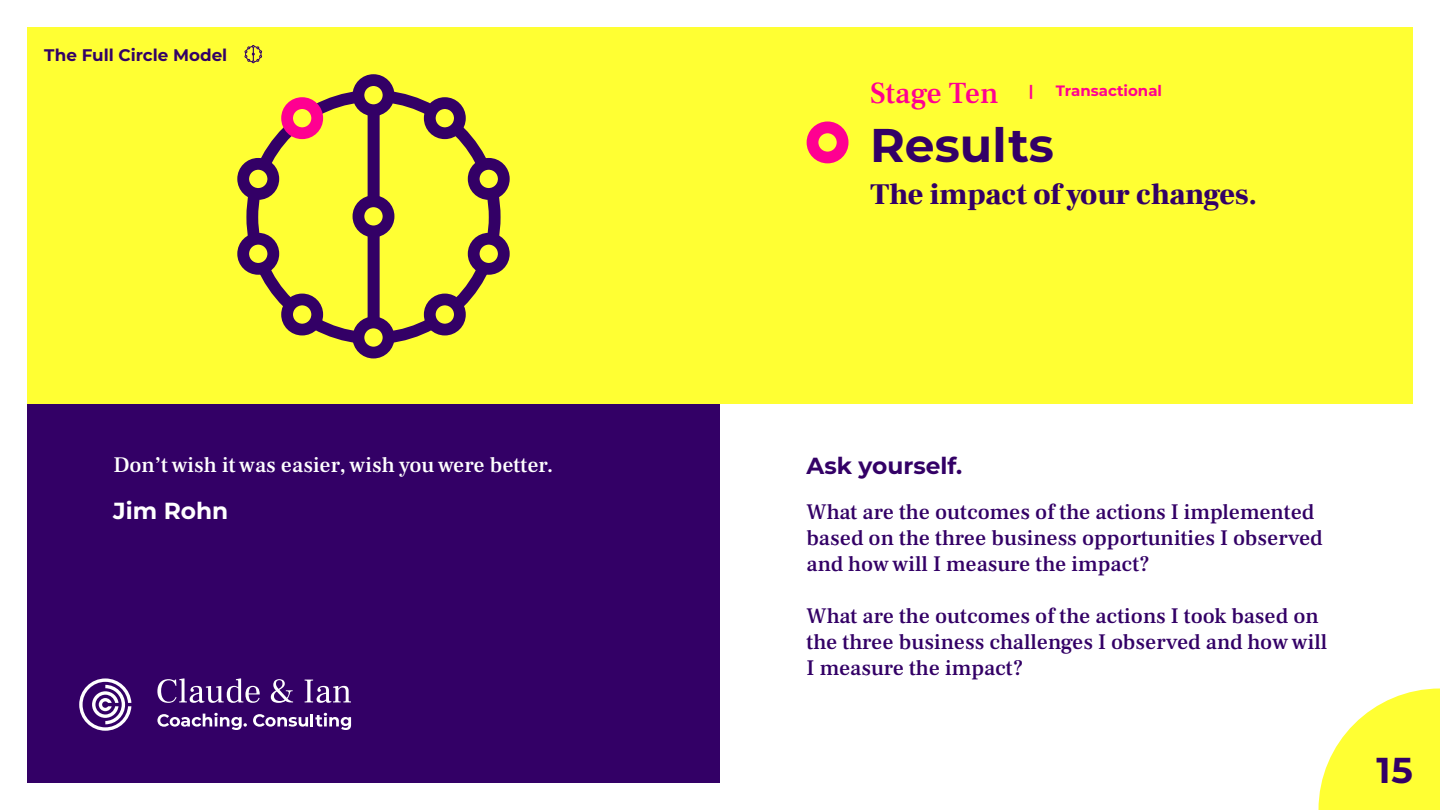
<style>
.page{position:relative;width:1440px;height:810px;background:#fff}
.page>*{position:absolute;margin:0;border:0;box-sizing:border-box;transform-origin:0 0}
.t1{font:700 47.25px "Montserrat";color:#306}
.t2{font:700 36px "Montserrat";color:#306}
.t3{font:900 30px "Frank Ruhl Libre";color:#306}
.t4{font:500 30px "Frank Ruhl Libre";color:#ff0091}
.t5{font:700 23.25px "Montserrat";color:#306}
.t6{font:700 23.25px "Montserrat";color:#fff}
.t7{font:500 21.75px/26.1px "Frank Ruhl Libre";color:#306}
.t8{font:500 21.75px "Frank Ruhl Libre";color:#fff}
.t9{font:700 16.73px "Montserrat";color:#306}
.t10{font:700 15px "Montserrat";color:#ff0091}
</style>
<div class="page">
<div style="left:27px;top:27px;width:693px;height:378px;background:#ff3"></div>
<div style="left:720px;top:27px;width:693px;height:378px;background:#ff3"></div>
<div style="left:27px;top:404px;width:693px;height:379px;background:#306"></div>
<div style="left:720px;top:404px;width:693px;height:379px;background:#fff"></div>
<svg style="left:1318px;top:688px;width:122px;height:122px"></svg>
<svg style="left:245px;top:45px;width:17px;height:18px"></svg>
<svg style="left:79px;top:678px;width:52px;height:53px"></svg>
<svg style="left:157px;top:678px;width:103px;height:25px"></svg>
<svg style="left:271px;top:679px;width:22px;height:24px"></svg>
<svg style="left:305px;top:680px;width:46px;height:23px"></svg>
<svg style="left:157px;top:713px;width:90px;height:17px"></svg>
<svg style="left:253px;top:713px;width:98px;height:17px"></svg>
<svg style="left:241px;top:84px;width:265px;height:267px"></svg>
<div style="left:358px;top:80px;width:31px;height:30px;background:#ff3;border-radius:50%"></div>
<div style="left:353px;top:74px;width:41px;height:42px;border:12px solid #306;border-radius:50%"></div>
<div style="left:358px;top:322px;width:31px;height:31px;background:#ff3;border-radius:50%"></div>
<div style="left:353px;top:317px;width:41px;height:41px;border:12px solid #306;border-radius:50%"></div>
<div style="left:430px;top:103px;width:30px;height:30px;background:#ff3;border-radius:50%"></div>
<div style="left:424px;top:97px;width:42px;height:42px;border:12px solid #306;border-radius:50%"></div>
<div style="left:474px;top:164px;width:30px;height:30px;background:#ff3;border-radius:50%"></div>
<div style="left:468px;top:158px;width:42px;height:42px;border:12px solid #306;border-radius:50%"></div>
<div style="left:474px;top:239px;width:30px;height:30px;background:#ff3;border-radius:50%"></div>
<div style="left:468px;top:233px;width:42px;height:42px;border:12px solid #306;border-radius:50%"></div>
<div style="left:430px;top:299px;width:30px;height:31px;background:#ff3;border-radius:50%"></div>
<div style="left:424px;top:294px;width:42px;height:41px;border:12px solid #306;border-radius:50%"></div>
<div style="left:287px;top:103px;width:30px;height:30px;background:#ff3;border-radius:50%"></div>
<div style="left:281px;top:97px;width:42px;height:42px;border:12px solid #ff0091;border-radius:50%"></div>
<div style="left:243px;top:164px;width:30px;height:30px;background:#ff3;border-radius:50%"></div>
<div style="left:237px;top:158px;width:42px;height:42px;border:12px solid #306;border-radius:50%"></div>
<div style="left:243px;top:239px;width:30px;height:30px;background:#ff3;border-radius:50%"></div>
<div style="left:237px;top:233px;width:42px;height:42px;border:12px solid #306;border-radius:50%"></div>
<div style="left:287px;top:299px;width:30px;height:31px;background:#ff3;border-radius:50%"></div>
<div style="left:281px;top:294px;width:42px;height:41px;border:12px solid #306;border-radius:50%"></div>
<div style="left:358px;top:201px;width:31px;height:30px;background:#ff3;border-radius:50%"></div>
<div style="left:353px;top:195px;width:41px;height:42px;border:12px solid #306;border-radius:50%"></div>
<div style="left:807px;top:122px;width:42px;height:41px;border:12px solid #ff0091;border-radius:50%"></div>
<p class="t9" style="left:44px;top:43px;width:185px">The Full Circle Model</p>
<p class="t8" style="left:114px;top:452px;width:441px">Don’t wish it was easier, wish you were better.</p>
<p class="t6" style="left:113px;top:494px;width:117px">Jim Rohn</p>
<p class="t4" style="left:870px;top:74px;width:130px">Stage Ten</p>
<p class="t1" style="left:870px;top:111px;width:185px">Results</p>
<p class="t3" style="left:870px;top:176px;width:389px">The impact of your changes.</p>
<p class="t10" style="left:1029px;top:80px;width:6px">|</p>
<p class="t10" style="left:1056px;top:80px;width:108px">Transactional</p>
<p class="t5" style="left:807px;top:449px;width:157px">Ask yourself.</p>
<p class="t7" style="left:807px;top:498px;width:518px">What are the outcomes of the actions I implemented based on the three business opportunities I observed and how will I measure the impact?</p>
<p class="t7" style="left:807px;top:603px;width:522px">What are the outcomes of the actions I took based on the three business challenges I observed and how will<br>I measure the impact?</p>
<h2 class="t2" style="left:1376px;top:744px;width:38px">15</h2>
</div>
